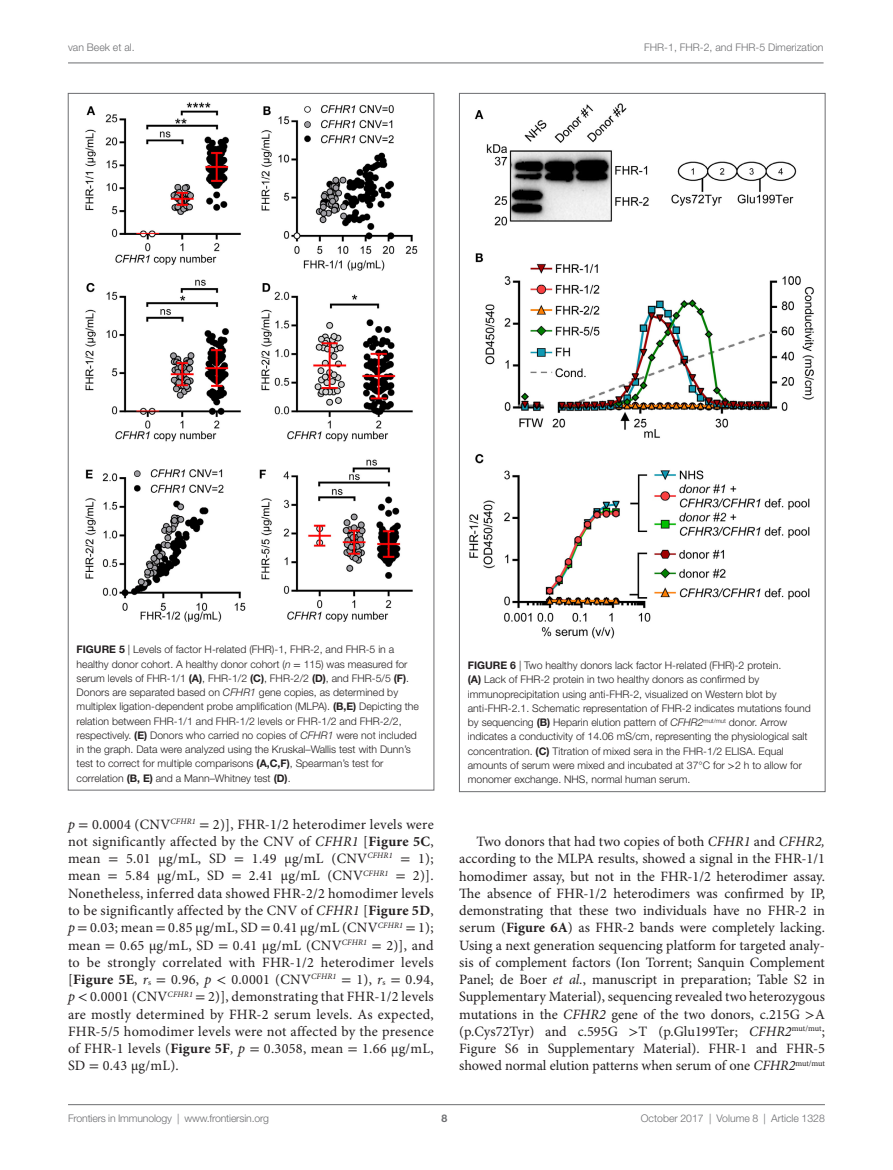
<style>
.page{position:relative;width:893px;height:1170px;background:#fff}
.page>*{position:absolute;margin:0;border:0;box-sizing:border-box;transform-origin:0 0}
.t1{font:14.25px/17.2px "Minion Pro";letter-spacing:.005em;color:#231f20;text-align:justify}
.t2{font:300 10.5px/14.2px "Helvetica Neue LT Std";color:#231f20}
.t3{font:300 10.5px "Helvetica Neue LT Std";color:#6c6d70}
.t4{font:700 10.5px "Helvetica Neue LT Std";color:#6c6d70}
.s1{font-weight:700}
.s2{font-style:italic}
.s3{font-family:"STIX General";font-weight:400}
.s4{font-family:"STIX General"}
</style>
<div class="page">
<img style="left:469px;top:103px;width:345px;height:536px">
<img style="left:85px;top:102px;width:333px;height:520px">
<hr style="left:68px;top:63px;width:756px;height:1px;background:#6c6d70">
<hr style="left:68px;top:1104px;width:757px;height:1px;background:#6c6d70">
<p class="t3" style="left:68px;top:41px;width:68px">van Beek et al.</p>
<p class="t3" style="left:644px;top:41px;width:181px">FHR-1, FHR-2, and FHR-5 Dimerization</p>
<p class="t2" style="left:77px;top:642px;width:344px"><span class="s1">FIGURE 5</span> | Levels of factor H-related (FHR)-1, FHR-2, and FHR-5 in a healthy donor cohort. A healthy donor cohort (<span class="s2">n</span> <span class="s3">=</span> 115) was measured for serum levels of FHR-1/1 <span class="s1">(A)</span>, FHR-1/2 <span class="s1">(C)</span>, FHR-2/2 <span class="s1">(D)</span>, and FHR-5/5 <span class="s1">(F)</span>.<br>Donors are separated based on <span class="s2">CFHR1</span> gene copies, as determined by multiplex ligation-dependent probe amplification (MLPA). <span class="s1">(B,E)</span> Depicting the relation between FHR-1/1 and FHR-1/2 levels or FHR-1/2 and FHR-2/2, respectively. <span class="s1">(E)</span> Donors who carried no copies of <span class="s2">CFHR1</span> were not included in the graph. Data were analyzed using the Kruskal–Wallis test with Dunn’s test to correct for multiple comparisons <span class="s1">(A,C,F)</span>, Spearman’s test for correlation <span class="s1">(B, E)</span> and a Mann–Whitney test <span class="s1">(D)</span>.</p>
<p class="t1" style="left:68px;top:815px;width:367px"><span class="s2">p</span> <span class="s4">=</span> 0.0004 (CNV<sup>CFHR1</sup> <span class="s4">=</span> 2)], FHR-1/2 heterodimer levels were not significantly affected by the CNV of <span class="s2">CFHR1</span> [<span class="s1">Figure 5C</span>, mean <span class="s4">=</span> 5.01 µg/mL, SD <span class="s4">=</span> 1.49 µg/mL (CNV<sup>CFHR1</sup> <span class="s4">=</span> 1); mean <span class="s4">=</span> 5.84 µg/mL, SD <span class="s4">=</span> 2.41 µg/mL (CNV<sup>CFHR1</sup> <span class="s4">=</span> 2)].<br>Nonetheless, inferred data showed FHR-2/2 homodimer levels to be significantly affected by the CNV of <span class="s2">CFHR1</span> [<span class="s1">Figure 5D</span>, <span class="s2">p</span> <span class="s4">=</span> 0.03; mean <span class="s4">=</span> 0.85 µg/mL, SD <span class="s4">=</span> 0.41 µg/mL (CNV<sup>CFHR1</sup> <span class="s4">=</span> 1); mean <span class="s4">=</span> 0.65 µg/mL, SD <span class="s4">=</span> 0.41 µg/mL (CNV<sup>CFHR1</sup> <span class="s4">=</span> 2)], and to be strongly correlated with FHR-1/2 heterodimer levels [<span class="s1">Figure 5E</span>, <span class="s2">r</span><sub>s</sub> <span class="s4">=</span> 0.96, <span class="s2">p</span> <span class="s4">&lt;</span> 0.0001 (CNV<sup>CFHR1</sup> <span class="s4">=</span> 1), <span class="s2">r</span><sub>s</sub> <span class="s4">=</span> 0.94, <span class="s2">p</span> <span class="s4">&lt;</span> 0.0001 (CNV<sup>CFHR1</sup> <span class="s4">=</span> 2)], demonstrating that FHR-1/2 levels are mostly determined by FHR-2 serum levels. As expected, FHR-5/5 homodimer levels were not affected by the presence of FHR-1 levels (<span class="s1">Figure 5F</span><span class="s2">, p</span> <span class="s4">=</span> 0.3058, mean <span class="s4">=</span> 1.66 µg/mL, SD <span class="s4">=</span> 0.43 µg/mL).</p>
<p class="t2" style="left:468px;top:658px;width:344px"><span class="s1">FIGURE 6</span> | Two healthy donors lack factor H-related (FHR)-2 protein.<br><span class="s1">(A)</span> Lack of FHR-2 protein in two healthy donors as confirmed by immunoprecipitation using anti-FHR-2, visualized on Western blot by anti-FHR-2.1. Schematic representation of FHR-2 indicates mutations found by sequencing <span class="s1">(B)</span> Heparin elution pattern of <span class="s2">CFHR2</span><sup>mut/mut</sup> donor. Arrow indicates a conductivity of 14.06 mS/cm, representing the physiological salt concentration. <span class="s1">(C)</span> Titration of mixed sera in the FHR-1/2 ELISA. Equal amounts of serum were mixed and incubated at 37°C for <span class="s3">&gt;</span>2 h to allow for monomer exchange. NHS, normal human serum.</p>
<p class="t1" style="left:459px;top:832px;width:367px;text-indent:17px">Two donors that had two copies of both <span class="s2">CFHR1</span> and <span class="s2">CFHR2, </span>according to the MLPA results, showed a signal in the FHR-1/1 homodimer assay, but not in the FHR-1/2 heterodimer assay.<br>The absence of FHR-1/2 heterodimers was confirmed by IP, demonstrating that these two individuals have no FHR-2 in serum (<span class="s1">Figure 6A</span>) as FHR-2 bands were completely lacking.<br>Using a next generation sequencing platform for targeted analy&shy;sis of complement factors (Ion Torrent; Sanquin Complement Panel; de Boer <span class="s2">et al.</span>, manuscript in preparation; Table S2 in Supplementary Material), sequencing revealed two heterozygous mutations in the <span class="s2">CFHR2</span> gene of the two donors, c.215G <span class="s4">&gt;</span>A (p.Cys72Tyr) and c.595G <span class="s4">&gt;</span>T (p.Glu199Ter; <span class="s2">CFHR2</span><sup>mut/mut</sup>; Figure S6 in Supplementary Material). FHR-1 and FHR-5 showed normal elution patterns when serum of one <span class="s2">CFHR2</span><sup>mut/mut</sup></p>
<p class="t3" style="left:68px;top:1111px;width:203px">Frontiers in Immunology | www.frontiersin.org</p>
<p class="t3" style="left:641px;top:1111px;width:186px">October 2017 | Volume 8 | Article 1328</p>
<p class="t4" style="left:441px;top:1111px;width:7px">8</p>
</div>
